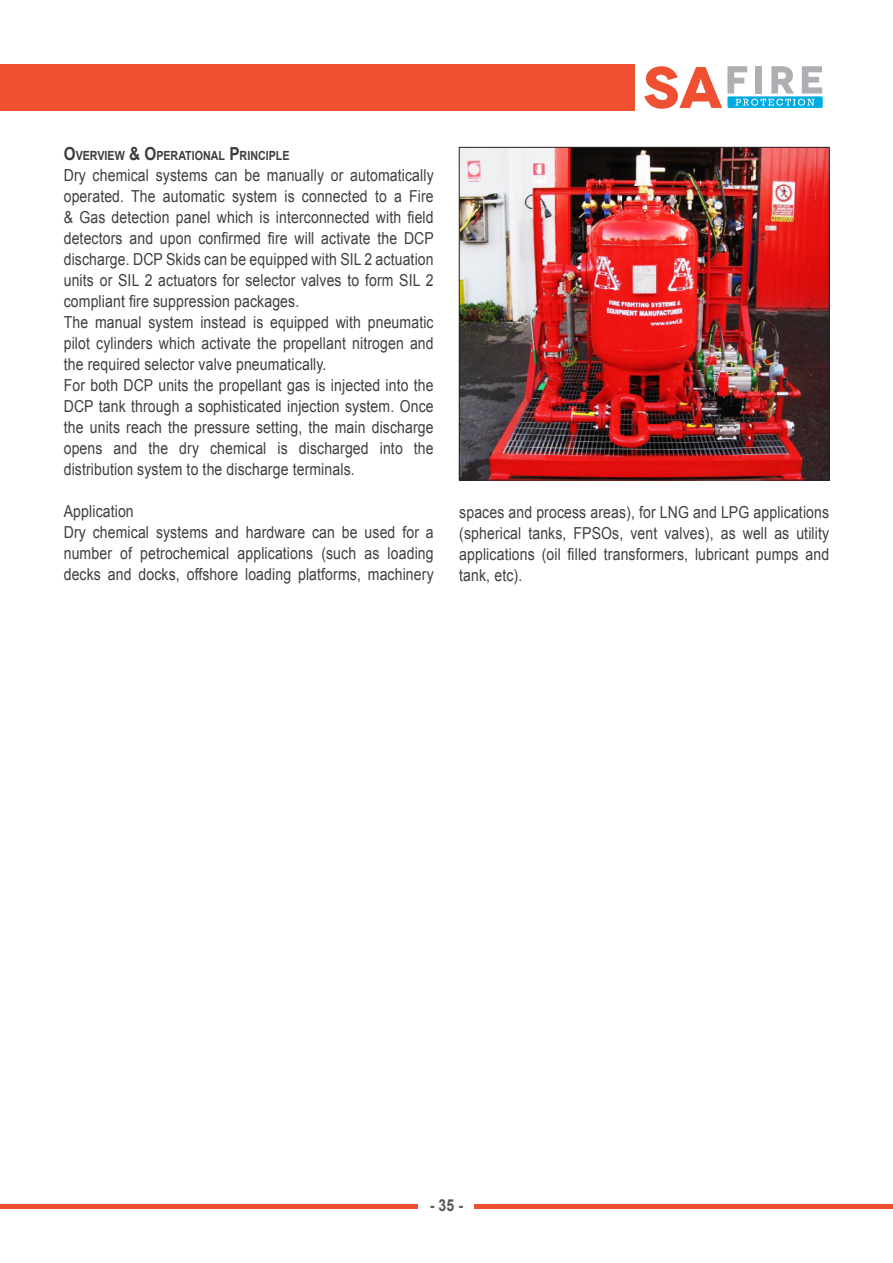
<style>
.page{position:relative;width:893px;height:1263px;background:#fff}
.page>*{position:absolute;margin:0;border:0;box-sizing:border-box;transform-origin:0 0}
.Normale{font:16.5px/21px "Arial";letter-spacing:.01em;color:#3e3e3f;text-align:justify;scale:.85 1}
.Normale-2{font:700 16.5px "Arial";color:#57585a;scale:.85 1}
.titoletto_2019{font:700 12.6px "Arial";color:#3e3e3f;scale:.85 1}
.s1{font-size:18px}
</style>
<div class="page">
<div style="left:0;top:64px;width:634px;height:47px;background:#ef5032"></div>
<hr style="left:0;top:1204px;width:893px;height:4px;background:#ef5032">
<svg style="left:644px;top:66px;width:179px;height:43px"></svg>
<div style="left:419px;top:1199px;width:55px;height:64px;background:#fff"></div>
<img style="left:461px;top:149px;width:367px;height:329px">
<div style="left:459px;top:147px;width:371px;height:333px;border:1px solid #231f20"></div>
<p class="titoletto_2019" style="left:64px;top:147px;width:267px"><span class="s1">O</span>VERVIEW <span class="s1">&amp; O</span>PERATIONAL <span class="s1">P</span>RINCIPLE</p>
<p class="Normale" style="left:64px;top:165px;width:437px">Dry chemical systems can be manually or automatically operated. The automatic system is connected to a Fire &amp; Gas detection panel which is interconnected with field detectors and upon confirmed fire will activate the DCP discharge. DCP Skids can be equipped with SIL 2 actuation units or SIL 2 actuators for selector valves to form SIL 2 compliant fire suppression packages.</p>
<p class="Normale" style="left:64px;top:312px;width:437px">The manual system instead is equipped with pneumatic pilot cylinders which activate the propellant nitrogen and the required selector valve pneumatically.</p>
<p class="Normale" style="left:64px;top:375px;width:437px">For both DCP units the propellant gas is injected into the DCP tank through a sophisticated injection system. Once the units reach the pressure setting, the main discharge opens and the dry chemical is discharged into the distribution system to the discharge terminals.</p>
<p class="Normale" style="left:64px;top:501px;width:84px">Application</p>
<p class="Normale" style="left:64px;top:522px;width:437px">Dry chemical systems and hardware can be used for a number of petrochemical applications (such as loading decks and docks, offshore loading platforms, machinery</p>
<p class="Normale" style="left:459px;top:502px;width:437px">spaces and process areas), for LNG and LPG applications (spherical tanks, FPSOs, vent valves), as well as utility applications (oil filled transformers, lubricant pumps and tank, etc).</p>
<p class="Normale-2" style="left:430px;top:1194px;width:41px">- 35 -</p>
</div>
